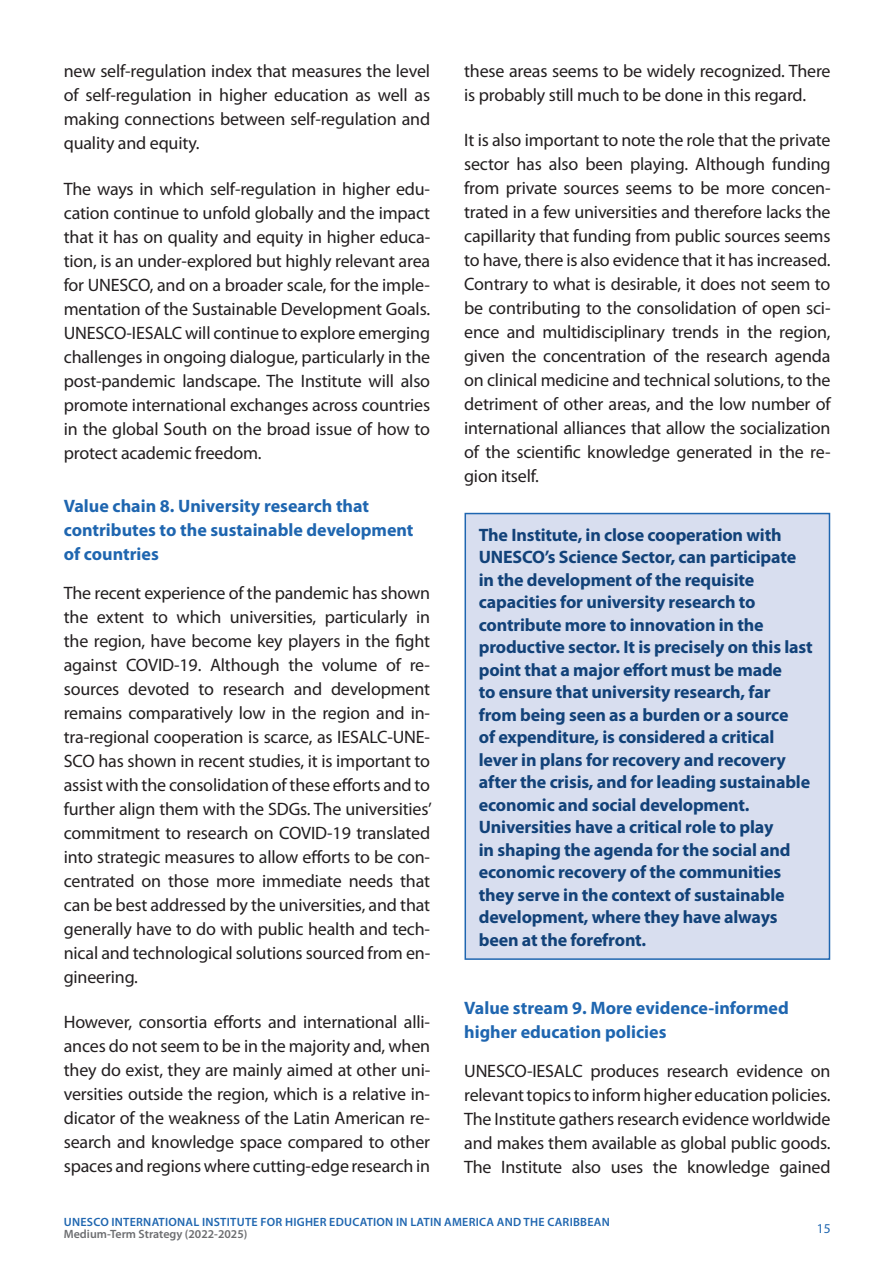
<style>
.page{position:relative;width:893px;height:1263px;background:#fff}
.page>*{position:absolute;margin:0;border:0;box-sizing:border-box;transform-origin:0 0}
.t1{font:18px/24px "Myriad Pro";letter-spacing:-.01em;color:#231f20;text-align:justify}
.t2{font:700 18px/22.5px "Myriad Pro";letter-spacing:-.01em;color:#124279}
.t3{font:700 18px/24px "Myriad Pro";color:#1f66b0}
.t4{font:13.5px "Myriad Pro";color:#1f66b0}
.t5{font:600 12px "Myriad Pro";letter-spacing:.02em;color:#1f66b0}
.t6{font:600 12px "Myriad Pro";color:#6c6d70}
</style>
<div class="page">
<div style="left:465px;top:513px;width:364px;height:446px;background:#d8deef"></div>
<div style="left:465px;top:513px;width:365px;height:447px;border:2px solid #1f66b0"></div>
<p class="t1" style="left:64px;top:60px;width:368px">new self-regulation index that measures the level of self-regulation in higher education as well as making connections between self-regulation and quality and equity.</p>
<p class="t1" style="left:64px;top:177px;width:368px">The ways in which self-regulation in higher edu&shy;cation continue to unfold globally and the impact that it has on quality and equity in higher educa&shy;tion, is an under-explored but highly relevant area for UNESCO, and on a broader scale, for the imple&shy;mentation of the Sustainable Development Goals.<br>UNESCO-IESALC will continue to explore emerging challenges in ongoing dialogue, particularly in the post-pandemic landscape. The Institute will also promote international exchanges across countries in the global South on the broad issue of how to protect academic freedom.</p>
<p class="t3" style="left:64px;top:494px;width:351px">Value chain 8. University research that contributes to the sustainable development of countries</p>
<p class="t1" style="left:64px;top:582px;width:369px">The recent experience of the pandemic has shown the extent to which universities, particularly in the region, have become key players in the fight against COVID-19. Although the volume of re&shy;sources devoted to research and development remains comparatively low in the region and in&shy;tra-regional cooperation is scarce, as IESALC-UNE-SCO has shown in recent studies, it is important to assist with the consolidation of these efforts and to further align them with the SDGs. The universities’ commitment to research on COVID-19 translated into strategic measures to allow efforts to be con&shy;centrated on those more immediate needs that can be best addressed by the universities, and that generally have to do with public health and tech&shy;nical and technological solutions sourced from en&shy;gineering.</p>
<p class="t1" style="left:64px;top:1011px;width:368px">However, consortia efforts and international alli&shy;ances do not seem to be in the majority and, when they do exist, they are mainly aimed at other uni&shy;versities outside the region, which is a relative in&shy;dicator of the weakness of the Latin American re&shy;search and knowledge space compared to other spaces and regions where cutting-edge research in</p>
<p class="t1" style="left:464px;top:59px;width:368px">these areas seems to be widely recognized. There is probably still much to be done in this regard.</p>
<p class="t1" style="left:464px;top:129px;width:368px">It is also important to note the role that the private sector has also been playing. Although funding from private sources seems to be more concen&shy;trated in a few universities and therefore lacks the capillarity that funding from public sources seems to have, there is also evidence that it has increased.<br>Contrary to what is desirable, it does not seem to be contributing to the consolidation of open sci&shy;ence and multidisciplinary trends in the region, given the concentration of the research agenda on clinical medicine and technical solutions, to the detriment of other areas, and the low number of international alliances that allow the socialization of the scientific knowledge generated in the re&shy;gion itself.</p>
<p class="t2" style="left:479px;top:523px;width:335px">The Institute, in close cooperation with UNESCO’s Science Sector, can participate in the development of the requisite capacities for university research to contribute more to innovation in the productive sector. It is precisely on this last point that a major effort must be made<br>to ensure that university research, far from being seen as a burden or a source<br>of expenditure, is considered a critical lever in plans for recovery and recovery after the crisis, and for leading sustainable economic and social development.<br>Universities have a critical role to play<br>in shaping the agenda for the social and economic recovery of the communities they serve in the context of sustainable development, where they have always been at the forefront.</p>
<p class="t3" style="left:464px;top:996px;width:326px">Value stream 9. More evidence-informed higher education policies</p>
<p class="t1" style="left:464px;top:1059px;width:368px">UNESCO-IESALC produces research evidence on relevant topics to inform higher education policies.<br>The Institute gathers research evidence worldwide and makes them available as global public goods.<br>The Institute also uses the knowledge gained</p>
<p class="t5" style="left:64px;top:1216px;width:547px">UNESCO INTERNATIONAL INSTITUTE FOR HIGHER EDUCATION IN LATIN AMERICA AND THE CARIBBEAN</p>
<p class="t6" style="left:64px;top:1228px;width:185px">Medium-Term Strategy (2022-2025)</p>
<p class="t4" style="left:817px;top:1221px;width:15px">15</p>
</div>
